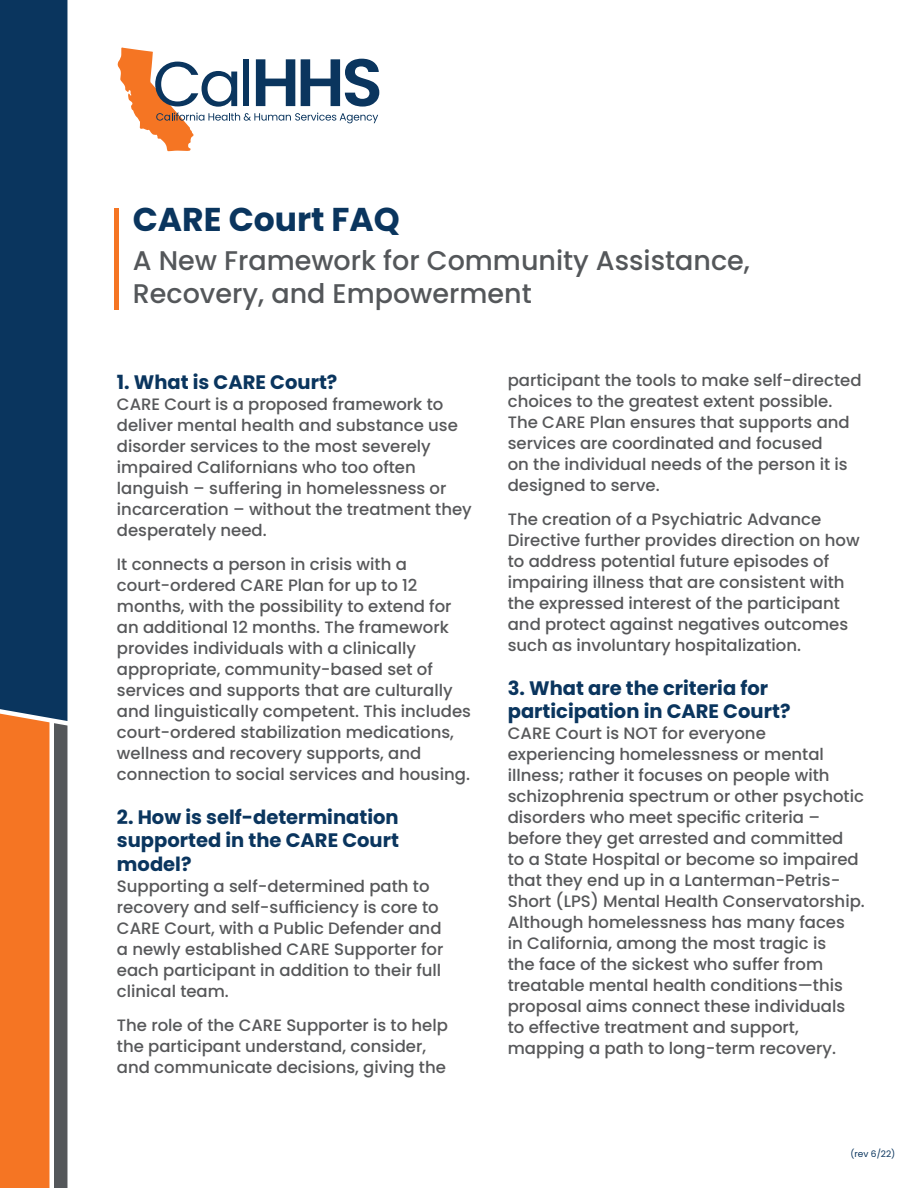
<style>
.page{position:relative;width:918px;height:1188px;background:#fff}
.page>*{position:absolute;margin:0;border:0;box-sizing:border-box;transform-origin:0 0}
.Heading_1{font:700 33px "Poppins";color:#0a355e}
.Heading_2{font:500 27px/32.4px "Poppins";color:#54575a}
.Heading_3{font:700 19.5px/23.4px "Poppins";color:#0a355e;text-align:justify}
.Body{font:500 16.5px/21px "Poppins";color:#57585a}
.t1{font:9px "Poppins";color:#0a355e}
</style>
<div class="page">
<svg style="left:0;top:729px;width:68px;height:459px;background:#d5793e"></svg>
<div style="left:0;top:0;width:68px;height:729px;background:#0a355e"></div>
<svg style="left:118px;top:47px;width:261px;height:104px"></svg>
<div style="left:114px;top:208px;width:5px;height:102px;background:#f57523"></div>
<h1 class="Heading_1" style="left:133px;top:200px;width:269px">CARE Court FAQ</h1>
<h2 class="Heading_2" style="left:133px;top:245px;width:619px">A New Framework for Community Assistance,<br>Recovery, and Empowerment</h2>
<h3 class="Heading_3" style="left:117px;top:370px;width:222px">1. What is CARE Court?</h3>
<p class="Body" style="left:117px;top:394px;width:356px">CARE Court is a proposed framework to deliver mental health and substance use disorder services to the most severely impaired Californians who too often languish – suffering in homelessness or incarceration – without the treatment they desperately need.</p>
<p class="Body" style="left:117px;top:554px;width:356px">It connects a person in crisis with a court-ordered CARE Plan for up to 12 months, with the possibility to extend for an additional 12 months. The framework provides individuals with a clinically appropriate, community-based set of services and supports that are culturally and linguistically competent. This includes court-ordered stabilization medications, wellness and recovery supports, and connection to social services and housing.</p>
<h3 class="Heading_3" style="left:117px;top:805px;width:284px">2. How is self-determination supported in the CARE Court model?</h3>
<p class="Body" style="left:117px;top:875px;width:328px">Supporting a self-determined path to recovery and self-sufficiency is core to CARE Court, with a Public Defender and a newly established CARE Supporter for each participant in addition to their full clinical team.</p>
<p class="Body" style="left:117px;top:1015px;width:333px">The role of the CARE Supporter is to help the participant understand, consider, and communicate decisions, giving the</p>
<p class="Body" style="left:508px;top:369px;width:355px">participant the tools to make self-directed choices to the greatest extent possible.<br>The CARE Plan ensures that supports and services are coordinated and focused<br>on the individual needs of the person it is designed to serve.</p>
<p class="Body" style="left:508px;top:509px;width:353px">The creation of a Psychiatric Advance Directive further provides direction on how to address potential future episodes of impairing illness that are consistent with the expressed interest of the participant and protect against negatives outcomes such as involuntary hospitalization.</p>
<h3 class="Heading_3" style="left:508px;top:676px;width:284px">3. What are the criteria for participation in CARE Court?</h3>
<p class="Body" style="left:508px;top:723px;width:359px">CARE Court is NOT for everyone experiencing homelessness or mental illness; rather it focuses on people with schizophrenia spectrum or other psychotic disorders who meet specific criteria – before they get arrested and committed<br>to a State Hospital or become so impaired that they end up in a Lanterman-Petris-Short (LPS) Mental Health Conservatorship.</p>
<p class="Body" style="left:508px;top:912px;width:339px">Although homelessness has many faces</p>
<p class="Body" style="left:508px;top:933px;width:320px">in California, among the most tragic is</p>
<p class="Body" style="left:508px;top:954px;width:317px">the face of the sickest who suffer from</p>
<p class="Body" style="left:508px;top:975px;width:337px">treatable mental health conditions—this</p>
<p class="Body" style="left:508px;top:996px;width:339px">proposal aims connect these individuals to effective treatment and support, mapping a path to long-term recovery.</p>
<p class="t1" style="left:850px;top:1149px;width:46px">(rev 6/22)</p>
</div>
